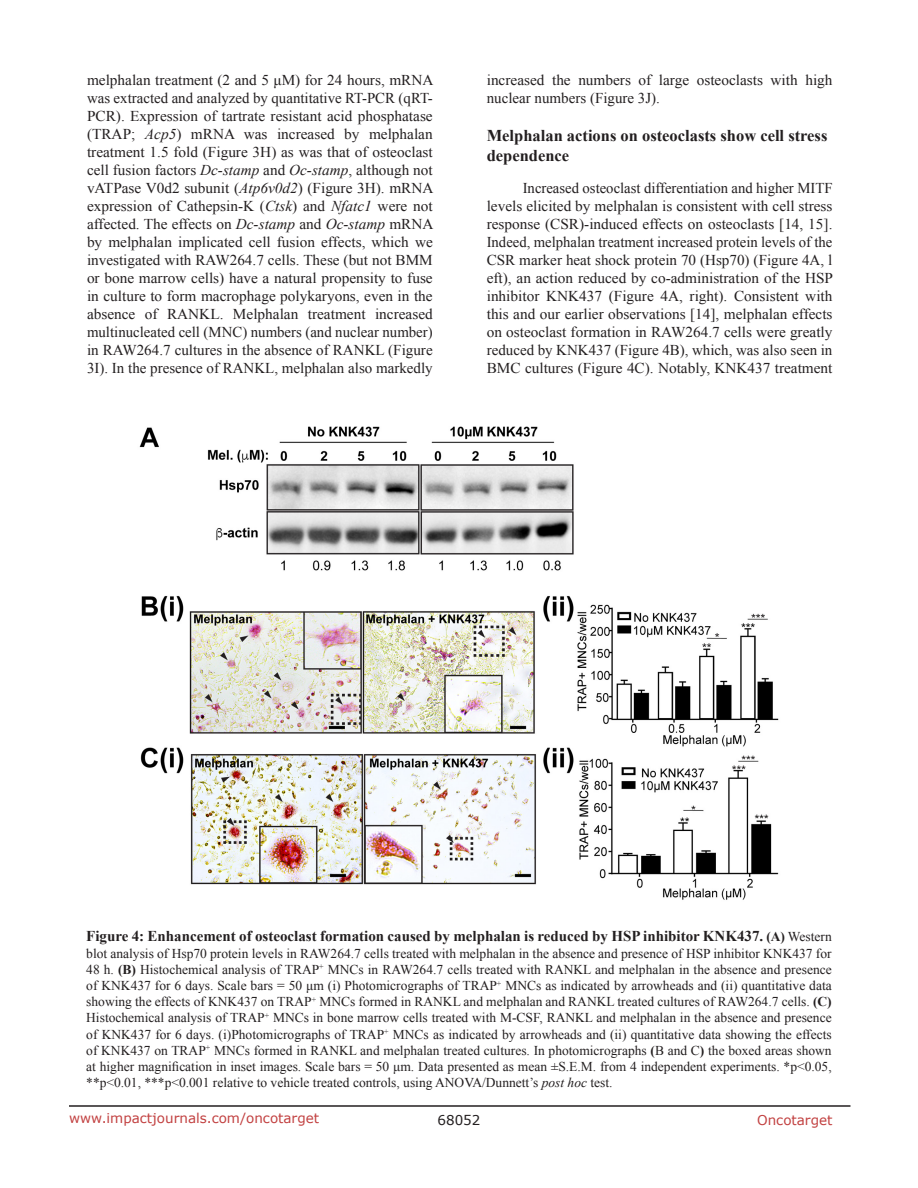
<style>
.page{position:relative;width:918px;height:1188px;background:#fff}
.page>*{position:absolute;margin:0;border:0;box-sizing:border-box;transform-origin:0 0}
.SubHeading{font:700 16.5px/19.8px "Times New Roman";color:#231f20}
.BodyText{font:15px/18px "Times New Roman";color:#231f20;text-align:justify}
.figuretext{font:700 15px "Times New Roman";color:#231f20}
.figuretext-2{font:13.5px/16.2px "Times New Roman";color:#231f20;text-align:justify}
.t1{font:13.5px "Verdana";color:#c24141}
.t2{font:13.5px "Verdana";color:#231f20}
.s1{font-style:italic}
.s2{font-size:13.5px}
.s3{font-weight:400;font-size:13.5px}
.s4{font-weight:700}
</style>
<div class="page">
<hr style="left:69px;top:1105px;width:781px;height:2px;background:#231f20">
<img style="left:139px;top:426px;width:640px;height:474px">
<p class="BodyText" style="left:87px;top:71px;width:348px">melphalan treatment (2 and 5 μM) for 24 hours, mRNA was extracted and analyzed by quantitative RT-PCR (qRT-PCR). Expression of tartrate resistant acid phosphatase (TRAP; <span class="s1">Acp5</span>) mRNA was increased by melphalan treatment 1.5 fold (Figure 3H) as was that of osteoclast cell fusion factors <span class="s1">Dc-stamp</span> and <span class="s1">Oc-stamp</span>, although not vATPase V0d2 subunit (<span class="s1">Atp6v0d2</span>) (Figure 3H). mRNA expression of Cathepsin-K (<span class="s1">Ctsk</span>) and <span class="s1">Nfatc1</span> were not affected. The effects on <span class="s1">Dc-stamp</span> and <span class="s1">Oc-stamp</span> mRNA by melphalan implicated cell fusion effects, which we investigated with RAW264.7 cells. These (but not BMM or bone marrow cells) have a natural propensity to fuse in culture to form macrophage polykaryons, even in the absence of RANKL. Melphalan treatment increased multinucleated cell (MNC) numbers (and nuclear number) in RAW264.7 cultures in the absence of RANKL (Figure 3I). In the presence of RANKL, melphalan also markedly</p>
<p class="BodyText" style="left:487px;top:71px;width:347px">increased the numbers of large osteoclasts with high nuclear numbers (Figure 3J).</p>
<p class="SubHeading" style="left:487px;top:125px;width:342px">Melphalan actions on osteoclasts show cell stress dependence</p>
<p class="BodyText" style="left:487px;top:178px;width:348px;text-indent:36px">Increased osteoclast differentiation and higher MITF levels elicited by melphalan is consistent with cell stress response (CSR)-induced effects on osteoclasts [14, 15].<br>Indeed, melphalan treatment increased protein levels of the CSR marker heat shock protein 70 (Hsp70) (Figure 4A, l eft), an action reduced by co-administration of the HSP inhibitor KNK437 (Figure 4A, right). Consistent with this and our earlier observations [14], melphalan effects on osteoclast formation in RAW264.7 cells were greatly reduced by KNK437 (Figure 4B), which, was also seen in BMC cultures (Figure 4C). Notably, KNK437 treatment</p>
<p class="figuretext" style="left:86px;top:926px;width:747px">Figure 4: Enhancement of osteoclast formation caused by melphalan is reduced by HSP inhibitor KNK437. <span class="s2">(A)</span> <span class="s3">Western</span></p>
<p class="figuretext-2" style="left:86px;top:945px;width:747px">blot analysis of Hsp70 protein levels in RAW264.7 cells treated with melphalan in the absence and presence of HSP inhibitor KNK437 for 48 h. <span class="s4">(B)</span> Histochemical analysis of TRAP<sup>+</sup> MNCs in RAW264.7 cells treated with RANKL and melphalan in the absence and presence of KNK437 for 6 days. Scale bars = 50 μm (i) Photomicrographs of TRAP<sup>+</sup> MNCs as indicated by arrowheads and (ii) quantitative data showing the effects of KNK437 on TRAP<sup>+</sup> MNCs formed in RANKL and melphalan and RANKL treated cultures of RAW264.7 cells. <span class="s4">(C)<br></span>Histochemical analysis of TRAP<sup>+</sup> MNCs in bone marrow cells treated with M-CSF, RANKL and melphalan in the absence and presence of KNK437 for 6 days. (i)Photomicrographs of TRAP<sup>+</sup> MNCs as indicated by arrowheads and (ii) quantitative data showing the effects of KNK437 on TRAP<sup>+</sup> MNCs formed in RANKL and melphalan treated cultures. In photomicrographs <span class="s4">(</span>B and C<span class="s4">)</span> the boxed areas shown at higher magnification in inset images. Scale bars = 50 μm. Data presented as mean ±S.E.M. from 4 independent experiments. *p&lt;0.05, **p&lt;0.01, ***p&lt;0.001 relative to vehicle treated controls, using ANOVA/Dunnett’s <span class="s1">post hoc</span> test.</p>
<p class="t1" style="left:69px;top:1109px;width:252px">www.impactjournals.com/oncotarget</p>
<p class="t2" style="left:438px;top:1111px;width:44px">68052</p>
<p class="t1" style="left:757px;top:1111px;width:77px">Oncotarget</p>
</div>
